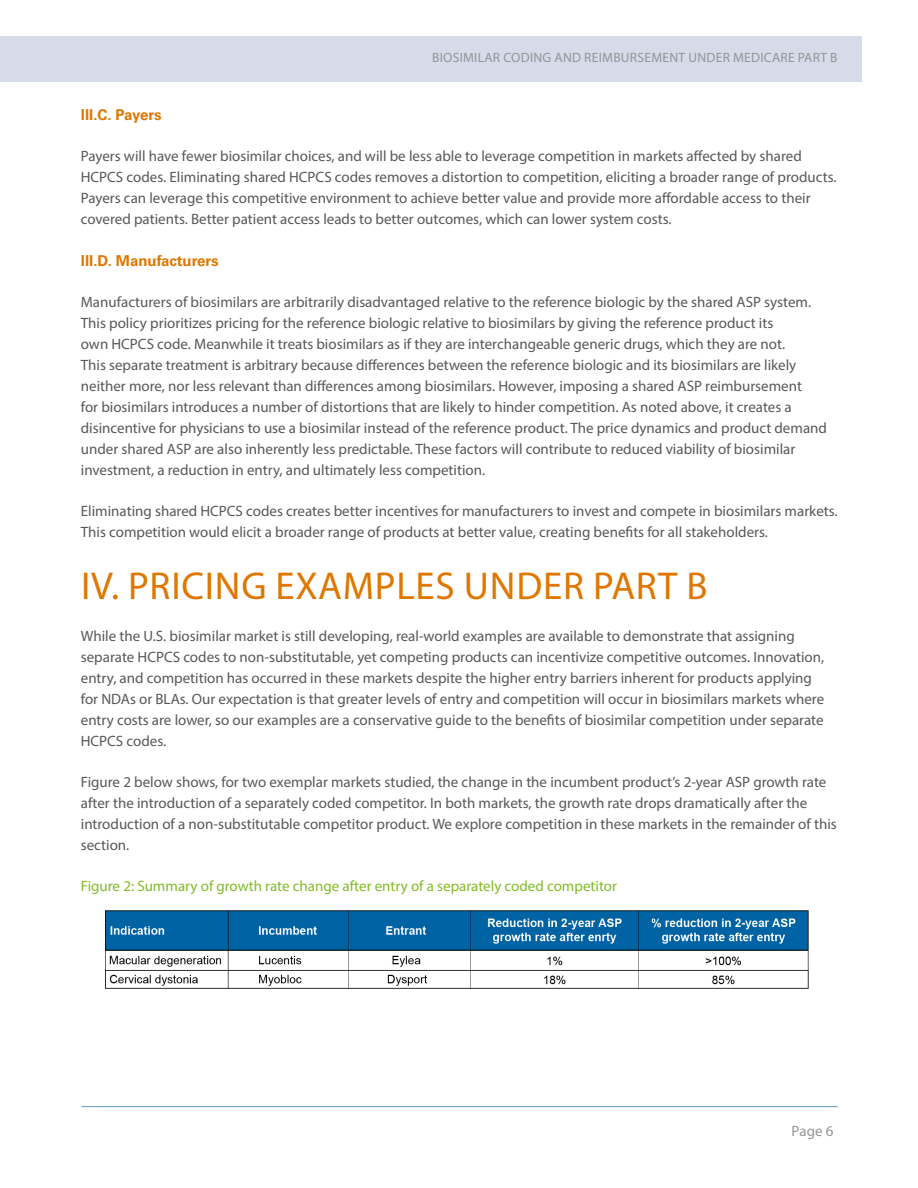
<style>
.page{position:relative;width:918px;height:1188px;background:#fff}
.page>*{position:absolute;margin:0;border:0;box-sizing:border-box;transform-origin:0 0}
.Body_Text_-_Left{font:39px "Myriad Pro";letter-spacing:.02em;color:#df7700}
.Body_Text_-_Left-2{font:15px/21px "Myriad Pro";color:#57585a}
.Body_Text_-_Left-3{font:15px "Myriad Pro";color:#82bb27}
.Body_Text_-_Left-4{font:700 15px "Univers LT Std";color:#df7700}
.t1{font:15px "Myriad Pro";color:#939598}
.t2{font:13.5px "Myriad Pro";letter-spacing:.02em;color:#939598}
</style>
<div class="page">
<div style="left:0;top:37px;width:862px;height:45px;background:#d5dbe8"></div>
<hr style="left:82px;top:1106px;width:756px;height:1px;background:#5c9bc5">
<img style="left:106px;top:910px;width:703px;height:78px">
<p class="t2" style="left:432px;top:49px;width:407px">BIOSIMILAR CODING AND REIMBURSEMENT UNDER MEDICARE PART B</p>
<p class="Body_Text_-_Left-4" style="left:81px;top:106px;width:82px">III.C. Payers</p>
<p class="Body_Text_-_Left-2" style="left:81px;top:145px;width:757px">Payers will have fewer biosimilar choices, and will be less able to leverage competition in markets affected by shared HCPCS codes. Eliminating shared HCPCS codes removes a distortion to competition, eliciting a broader range of products.<br>Payers can leverage this competitive environment to achieve better value and provide more affordable access to their covered patients. Better patient access leads to better outcomes, which can lower system costs.</p>
<p class="Body_Text_-_Left-4" style="left:81px;top:251px;width:139px">III.D. Manufacturers</p>
<p class="Body_Text_-_Left-2" style="left:81px;top:291px;width:748px">Manufacturers of biosimilars are arbitrarily disadvantaged relative to the reference biologic by the shared ASP system.<br>This policy prioritizes pricing for the reference biologic relative to biosimilars by giving the reference product its<br>own HCPCS code. Meanwhile it treats biosimilars as if they are interchangeable generic drugs, which they are not.<br>This separate treatment is arbitrary because differences between the reference biologic and its biosimilars are likely neither more, nor less relevant than differences among biosimilars. However, imposing a shared ASP reimbursement<br>for biosimilars introduces a number of distortions that are likely to hinder competition. As noted above, it creates a disincentive for physicians to use a biosimilar instead of the reference product. The price dynamics and product demand under shared ASP are also inherently less predictable. These factors will contribute to reduced viability of biosimilar investment, a reduction in entry, and ultimately less competition.</p>
<p class="Body_Text_-_Left-2" style="left:81px;top:500px;width:758px">Eliminating shared HCPCS codes creates better incentives for manufacturers to invest and compete in biosimilars markets.<br>This competition would elicit a broader range of products at better value, creating benefits for all stakeholders.</p>
<p class="Body_Text_-_Left" style="left:81px;top:562px;width:628px">IV. PRICING EXAMPLES UNDER PART B</p>
<p class="Body_Text_-_Left-2" style="left:81px;top:625px;width:745px">While the U.S. biosimilar market is still developing, real-world examples are available to demonstrate that assigning separate HCPCS codes to non-substitutable, yet competing products can incentivize competitive outcomes. Innovation, entry, and competition has occurred in these markets despite the higher entry barriers inherent for products applying for NDAs or BLAs. Our expectation is that greater levels of entry and competition will occur in biosimilars markets where entry costs are lower, so our examples are a conservative guide to the benefits of biosimilar competition under separate HCPCS codes.</p>
<p class="Body_Text_-_Left-2" style="left:81px;top:771px;width:757px">Figure 2 below shows, for two exemplar markets studied, the change in the incumbent product’s 2-year ASP growth rate after the introduction of a separately coded competitor. In both markets, the growth rate drops dramatically after the introduction of a non-substitutable competitor product. We explore competition in these markets in the remainder of this section.</p>
<p class="Body_Text_-_Left-3" style="left:81px;top:877px;width:538px">Figure 2: Summary of growth rate change after entry of a separately coded competitor</p>
<p class="t1" style="left:792px;top:1122px;width:43px">Page 6</p>
</div>
